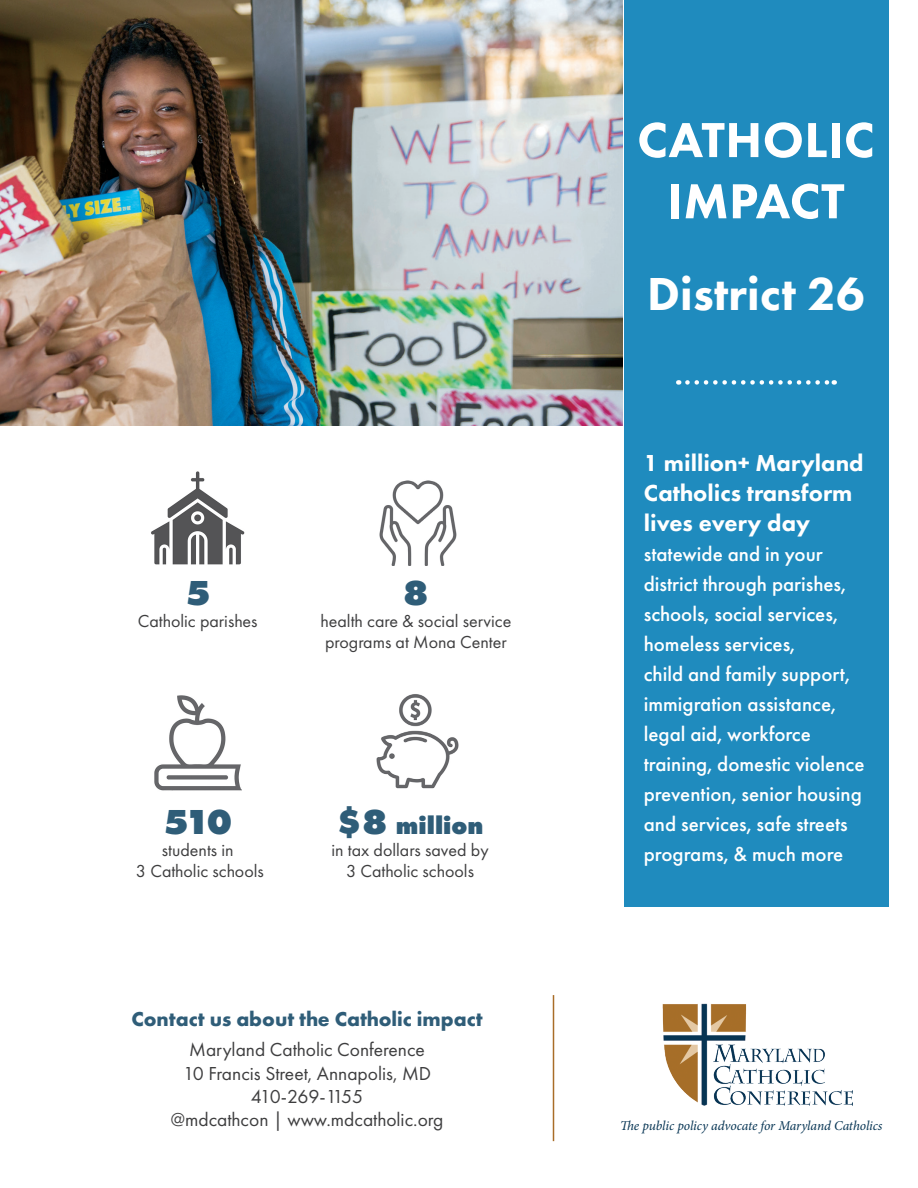
<style>
.page{position:relative;width:918px;height:1188px;background:#fff}
.page>*{position:absolute;margin:0;border:0;box-sizing:border-box;transform-origin:0 0}
.t1{font:800 51px/61.2px "Futura PT";letter-spacing:.01em;color:#fff;text-align:center}
.t2{font:800 48px "Futura PT";color:#fff}
.t3{font:800 36px "Futura PT";color:#2f5d78}
.t4{font:800 25.5px "Futura PT";color:#2f5d78}
.t5{font:800 24px/30px "Futura PT";color:#fff}
.t6{font:500 21px/30px "Futura PT";color:#fff}
.t7{font:700 21px "Futura PT";color:#2f5d78}
.t8{font:19.5px/23.4px "Futura PT";color:#3e3e3f;text-align:center}
.t9{font:18px/21.6px "Futura PT";color:#3e3e3f;text-align:center}
.t10{font:italic 13.5px "Minion Pro";letter-spacing:-.01em;color:#073554}
.s1{font-size:36px}
</style>
<div class="page">
<img style="left:0;top:0;width:623px;height:425px">
<hr style="left:553px;top:995px;width:1px;height:146px;background:#a96d28">
<div style="left:624px;top:0;width:264px;height:907px;background:#1f8bbe"></div>
<svg style="left:687px;top:380px;width:148px;height:5px"></svg>
<img style="left:151px;top:471px;width:94px;height:94px">
<img style="left:379px;top:480px;width:78px;height:86px">
<img style="left:154px;top:695px;width:88px;height:96px">
<img style="left:376px;top:694px;width:83px;height:95px">
<img style="left:662px;top:1003px;width:191px;height:102px">
<h3 class="t3" style="left:185px;top:570px;width:27px">5</h3>
<p class="t9" style="left:138px;top:610px;width:121px">Catholic parishes</p>
<h3 class="t3" style="left:403px;top:570px;width:27px">8</h3>
<p class="t9" style="left:321px;top:610px;width:192px;text-align:left">health care &amp; social service programs at Mona Center</p>
<h3 class="t3" style="left:163px;top:799px;width:71px">510</h3>
<p class="t9" style="left:136px;top:839px;width:129px">students in<br>3 Catholic schools</p>
<p class="t4" style="left:337px;top:809px;width:148px"><span class="s1">$8</span> million</p>
<p class="t9" style="left:332px;top:839px;width:159px">in tax dollars saved by<br>3 Catholic schools</p>
<p class="t7" style="left:131px;top:1005px;width:353px">Contact us about the Catholic impact</p>
<p class="t8" style="left:171px;top:1038px;width:274px">Maryland Catholic Conference<br>10 Francis Street, Annapolis, MD<br>410-269-1155<br>@mdcathcon | www.mdcatholic.org</p>
<h1 class="t1" style="left:637px;top:109px;width:239px">CATHOLIC<br>IMPACT</h1>
<h2 class="t2" style="left:647px;top:264px;width:219px">District 26</h2>
<p class="t5" style="left:644px;top:447px;width:221px">1 million+ Maryland<br>Catholics transform lives every day</p>
<p class="t6" style="left:644px;top:539px;width:222px">statewide and in your district through parishes, schools, social services, homeless services,<br>child and family support, immigration assistance, legal aid, workforce training, domestic violence prevention, senior housing and services, safe streets programs, &amp; much more</p>
<p class="t10" style="left:620px;top:1117px;width:264px">The public policy advocate for Maryland Catholics</p>
</div>
